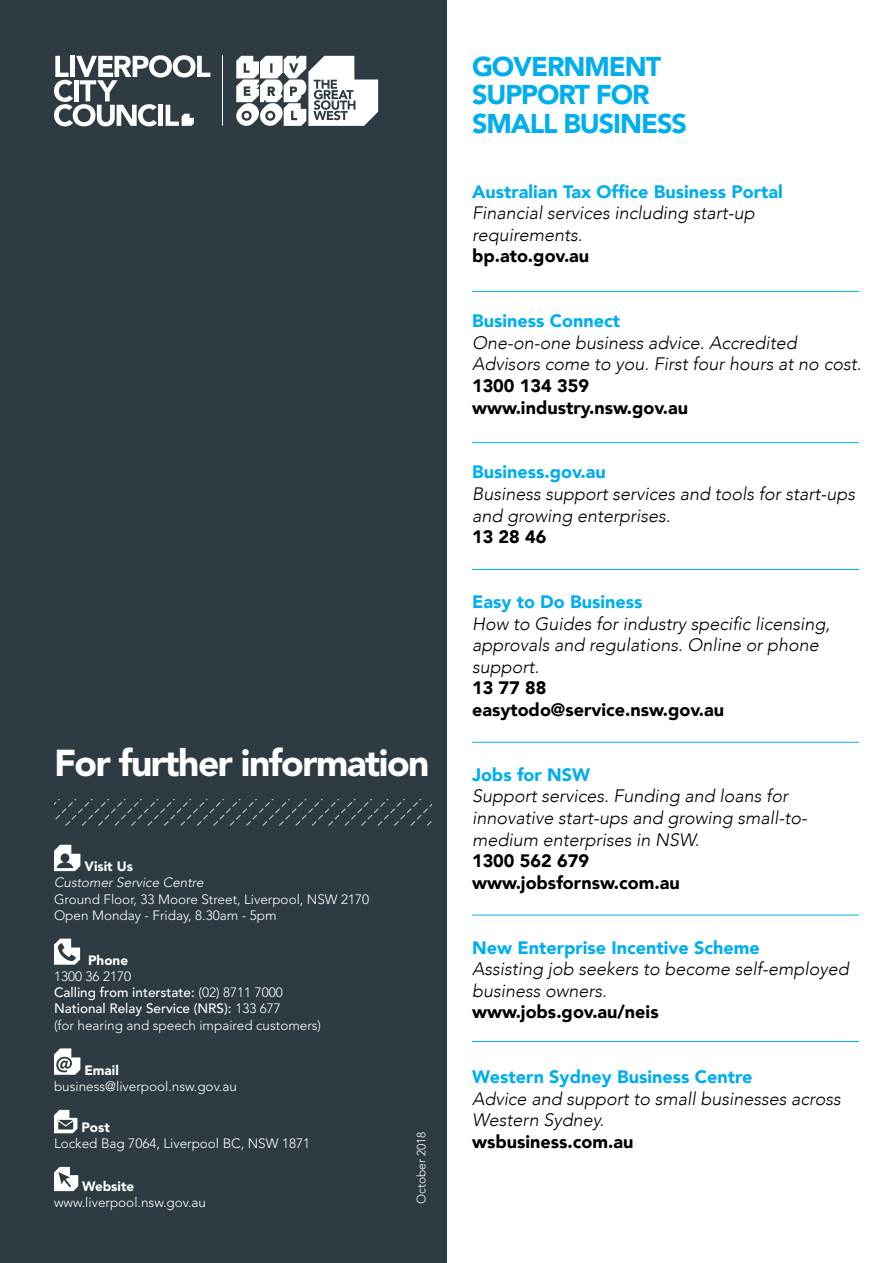
<style>
.page{position:relative;width:893px;height:1263px;background:#fff}
.page>*{position:absolute;margin:0;border:0;box-sizing:border-box;transform-origin:0 0}
.t1{font:900 37.2px "Avenir LT Std";letter-spacing:-.04em;color:#fff}
.t2{font:900 27px/28.5px "Avenir LT Std";letter-spacing:-.04em;color:#00aeef}
.t3{font:italic 300 18px/21.6px "Avenir";color:#000}
.t4{font:900 18px/21.6px "Avenir";color:#000}
.t5{font:900 18px "Avenir";color:#00aeef}
.t6{font:300 13.5px/16.2px "Avenir LT Std";color:#fff}
.t7{font:900 13.5px "Avenir LT Std";color:#fff}
.t8{font:italic 300 13.5px "Avenir LT Std";color:#fff}
.t9{font:300 12px "Avenir LT Std";color:#fff}
.s1{font-weight:500}
</style>
<div class="page">
<div style="left:0;top:0;width:446px;height:1263px;background:#2e3b42"></div>
<svg style="left:54px;top:55px;width:156px;height:71px"></svg>
<hr style="left:222px;top:55px;width:1px;height:71px;background:#fff">
<svg style="left:236px;top:56px;width:142px;height:70px"></svg>
<svg style="left:54px;top:845px;width:26px;height:26px"></svg>
<svg style="left:54px;top:939px;width:26px;height:26px"></svg>
<svg style="left:54px;top:1048px;width:26px;height:27px"></svg>
<svg style="left:54px;top:1110px;width:23px;height:23px"></svg>
<svg style="left:54px;top:1167px;width:24px;height:24px"></svg>
<svg style="left:54px;top:800px;width:377px;height:26px"></svg>
<hr style="left:472px;top:291px;width:387px;height:1px;background:#00aeef">
<hr style="left:472px;top:442px;width:387px;height:1px;background:#00aeef">
<hr style="left:472px;top:569px;width:387px;height:1px;background:#00aeef">
<hr style="left:472px;top:742px;width:387px;height:1px;background:#00aeef">
<hr style="left:472px;top:915px;width:387px;height:1px;background:#00aeef">
<hr style="left:472px;top:1041px;width:387px;height:1px;background:#00aeef">
<h1 class="t1" style="left:54px;top:741px;width:377px">For further information</h1>
<p class="t7" style="left:84px;top:858px;width:50px">Visit Us</p>
<p class="t8" style="left:54px;top:875px;width:151px">Customer Service Centre</p>
<p class="t6" style="left:54px;top:891px;width:317px">Ground Floor, 33 Moore Street, Liverpool, NSW 2170<br>Open Monday - Friday, 8.30am - 5pm</p>
<p class="t7" style="left:88px;top:952px;width:41px">Phone</p>
<p class="t6" style="left:54px;top:968px;width:269px">1300 36 2170<br><span class="s1">Calling from interstate:</span> (02) 8711 7000<br><span class="s1">National Relay Service (NRS):</span> 133 677<br>(for hearing and speech impaired customers)</p>
<p class="t7" style="left:84px;top:1062px;width:36px">Email</p>
<p class="t6" style="left:54px;top:1078px;width:184px">business@liverpool.nsw.gov.au</p>
<p class="t7" style="left:81px;top:1119px;width:30px">Post</p>
<p class="t6" style="left:54px;top:1135px;width:258px">Locked Bag 7064, Liverpool BC, NSW 1871</p>
<p class="t7" style="left:82px;top:1178px;width:54px">Website</p>
<p class="t6" style="left:54px;top:1194px;width:154px">www.liverpool.nsw.gov.au</p>
<p class="t9" style="left:414px;top:1204px;width:74px;rotate:-90deg">October 2018</p>
<h2 class="t2" style="left:472px;top:52px;width:216px">GOVERNMENT<br>SUPPORT FOR<br>SMALL BUSINESS</h2>
<p class="t5" style="left:472px;top:176px;width:312px">Australian Tax Office Business Portal</p>
<p class="t3" style="left:472px;top:202px;width:284px">Financial services including start-up requirements.</p>
<p class="t4" style="left:472px;top:245px;width:119px">bp.ato.gov.au</p>
<p class="t5" style="left:472px;top:305px;width:149px">Business Connect</p>
<p class="t3" style="left:472px;top:332px;width:391px">One-on-one business advice. Accredited<br>Advisors come to you. First four hours at no cost.</p>
<p class="t4" style="left:472px;top:374px;width:217px">1300 134 359 www.industry.nsw.gov.au</p>
<p class="t5" style="left:472px;top:457px;width:135px">Business.gov.au</p>
<p class="t3" style="left:472px;top:483px;width:385px">Business support services and tools for start-ups and growing enterprises.</p>
<p class="t4" style="left:472px;top:526px;width:76px">13 28 46</p>
<p class="t5" style="left:472px;top:586px;width:172px">Easy to Do Business</p>
<p class="t3" style="left:472px;top:613px;width:360px">How to Guides for industry specific licensing, approvals and regulations. Online or phone support.</p>
<p class="t4" style="left:472px;top:677px;width:254px">13 77 88 easytodo@service.nsw.gov.au</p>
<p class="t5" style="left:472px;top:759px;width:120px">Jobs for NSW</p>
<p class="t3" style="left:472px;top:785px;width:337px">Support services. Funding and loans for innovative start-ups and growing small-to&shy;medium enterprises in NSW.</p>
<p class="t4" style="left:472px;top:850px;width:209px">1300 562 679 www.jobsfornsw.com.au</p>
<p class="t5" style="left:472px;top:932px;width:289px">New Enterprise Incentive Scheme</p>
<p class="t3" style="left:472px;top:958px;width:378px">Assisting job seekers to become self-employed business owners.</p>
<p class="t4" style="left:472px;top:1001px;width:188px">www.jobs.gov.au/neis</p>
<p class="t5" style="left:472px;top:1061px;width:282px">Western Sydney Business Centre</p>
<p class="t3" style="left:472px;top:1088px;width:370px">Advice and support to small businesses across<br>Western Sydney.</p>
<p class="t4" style="left:472px;top:1130px;width:163px">wsbusiness.com.au</p>
</div>
